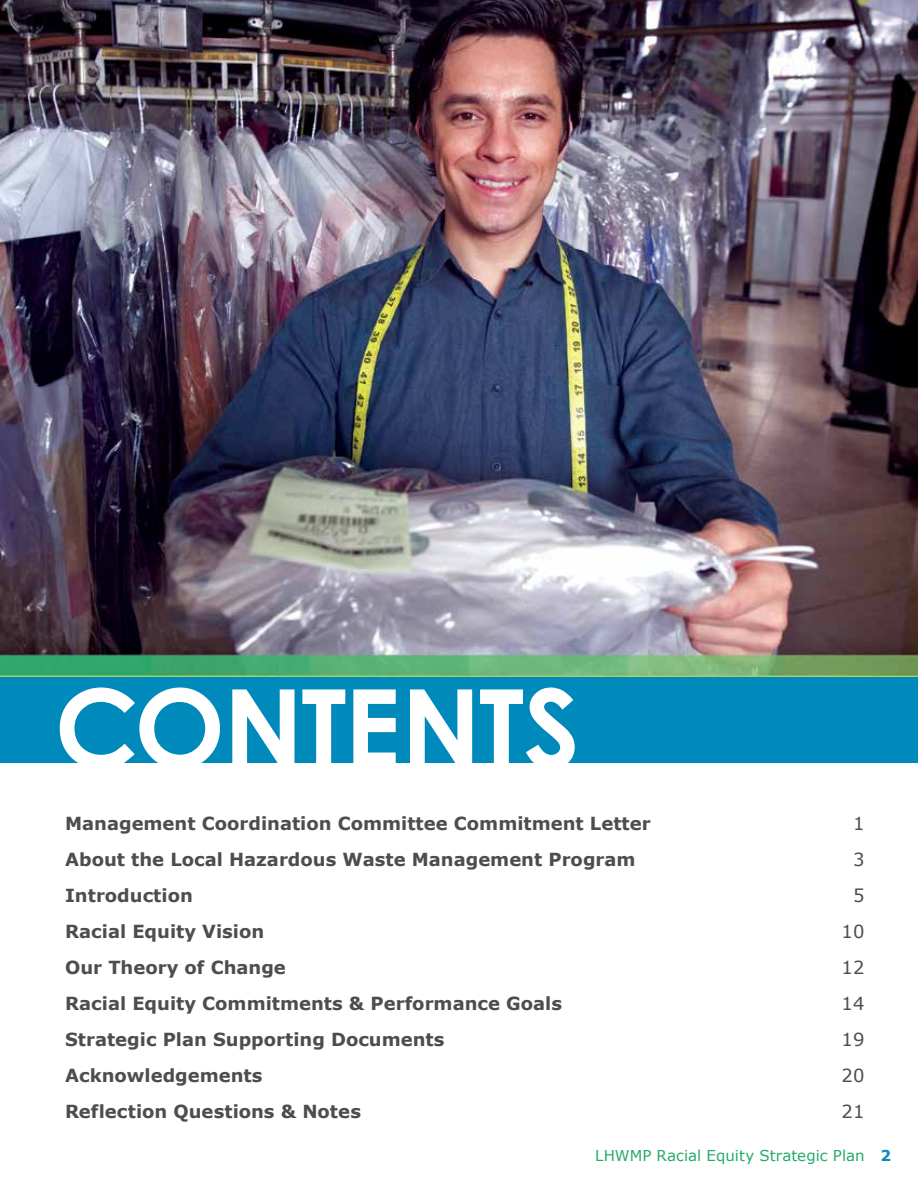
<style>
.page{position:relative;width:918px;height:1188px;background:#fff}
.page>*{position:absolute;margin:0;border:0;box-sizing:border-box;transform-origin:0 0}
.t1{font:700 108px "Century Gothic";letter-spacing:-.02em;color:#fff}
.t2{font:700 18px/36px "Verdana";color:#4c4d50}
.t3{font:18px/36px "Verdana";color:#4c4d50;text-align:right}
.t4{font:15px "Verdana";color:#25ab6d}
.s1{font-weight:700;color:#0a8abb}
</style>
<div class="page">
<img style="left:0;top:0;width:918px;height:677px">
<div style="left:0;top:677px;width:918px;height:86px;background:#0089bb"></div>
<h1 class="t1" style="left:55px;top:660px;width:527px">CONTENTS</h1>
<p class="t2" style="left:65px;top:806px;width:587px">Management Coordination Committee Commitment Letter<br>About the Local Hazardous Waste Management Program<br>Introduction<br>Racial Equity Vision<br>Our Theory of Change<br>Racial Equity Commitments &amp; Performance Goals<br>Strategic Plan Supporting Documents<br>Acknowledgements<br>Reflection Questions &amp; Notes</p>
<p class="t3" style="left:842px;top:806px;width:24px">1<br>3<br>5<br>10<br>12<br>14<br>19<br>20<br>21</p>
<p class="t4" style="left:595px;top:1146px;width:297px">LHWMP Racial Equity Strategic Plan <span class="s1">2</span></p>
</div>
